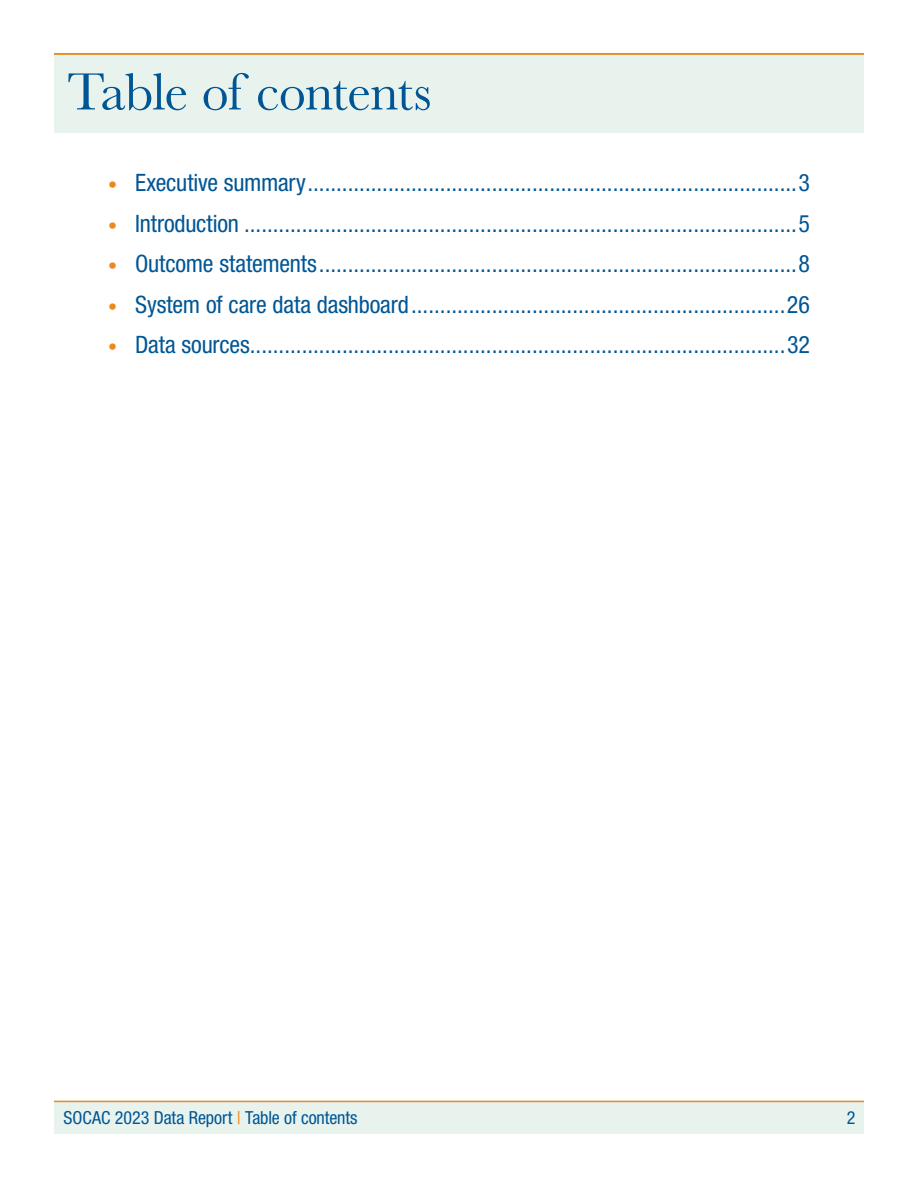
<style>
.page{position:relative;width:918px;height:1188px;background:#fff}
.page>*{position:absolute;margin:0;border:0;box-sizing:border-box;transform-origin:0 0}
.t1{font:54px "Baskerville URW";letter-spacing:-.02em;color:#005695}
.t2{font:condensed 24px "Helvetica Neue LT Std";letter-spacing:-.005em;color:#005695}
.t3{font:condensed 18px "Helvetica Neue LT Std";letter-spacing:-.005em;color:#005695}
.s1{font-stretch:normal;font-size:18px;color:#ec881d}
.s2{color:#ec881d}
</style>
<div class="page">
<div style="left:54px;top:1102px;width:810px;height:31px;background:#e8f3ee"></div>
<hr style="left:54px;top:1101px;width:810px;height:1px;background:#ec881d">
<div style="left:54px;top:54px;width:810px;height:78px;background:#e8f3ee"></div>
<hr style="left:54px;top:53px;width:810px;height:2px;background:#ec881d">
<h2 class="t1" style="left:68px;top:60px;width:366px">Table of contents</h2>
<p class="t2" style="left:108px;top:169px;width:704px"><span class="s1">•</span> Executive summary.....................................................................................3</p>
<p class="t2" style="left:108px;top:209px;width:704px"><span class="s1">•</span> Introduction ................................................................................................5</p>
<p class="t2" style="left:108px;top:250px;width:704px"><span class="s1">•</span> Outcome statements...................................................................................8</p>
<p class="t2" style="left:108px;top:290px;width:704px"><span class="s1">•</span> System of care data dashboard.................................................................26</p>
<p class="t2" style="left:108px;top:331px;width:703px"><span class="s1">•</span> Data sources.............................................................................................32</p>
<p class="t3" style="left:63px;top:1107px;width:296px">SOCAC 2023 Data Report <span class="s2">|</span> Table of contents</p>
<p class="t3" style="left:847px;top:1107px;width:10px">2</p>
</div>
